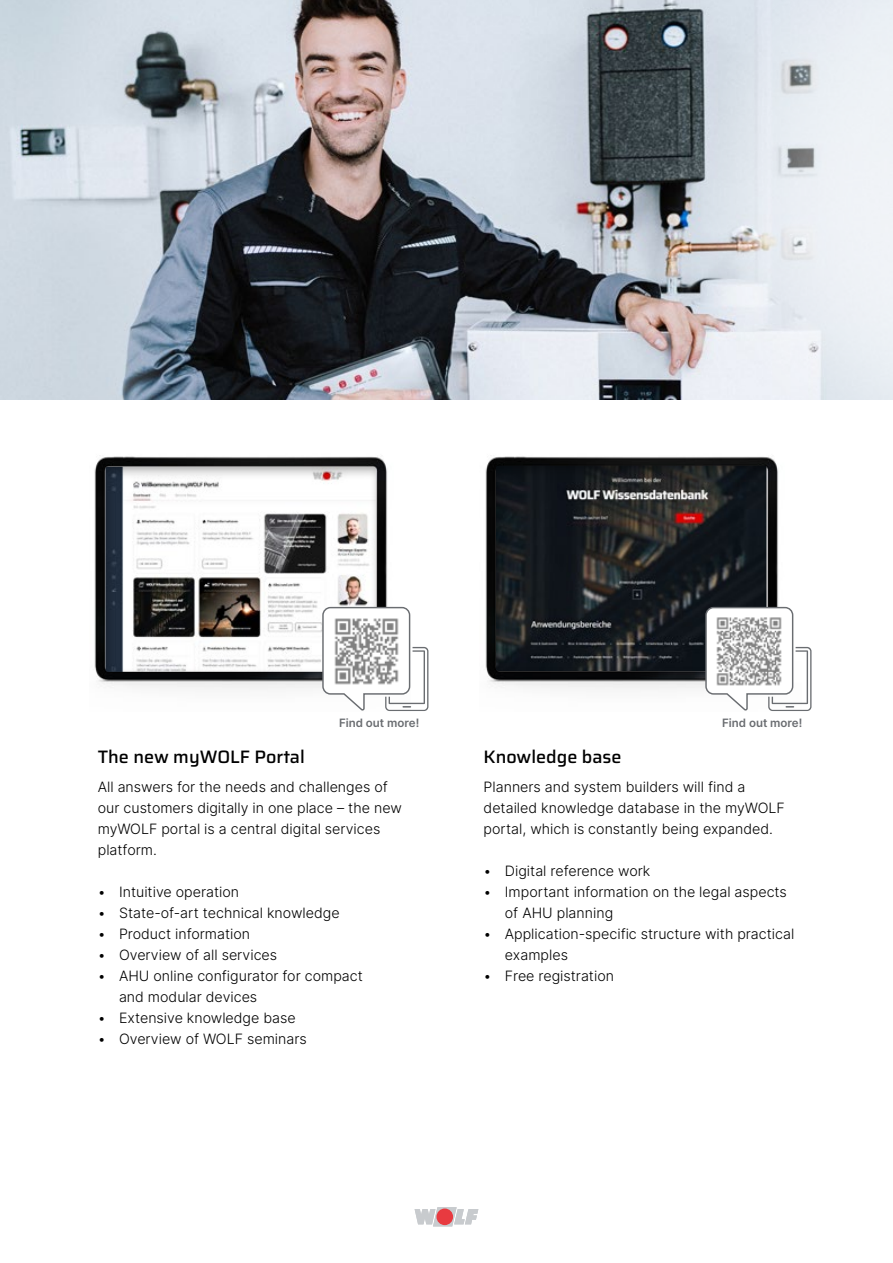
<style>
.page{position:relative;width:893px;height:1263px;background:#fff}
.page>*{position:absolute;margin:0;border:0;box-sizing:border-box;transform-origin:0 0}
.t1{font:500 18px "Saira";color:#000}
.t2{font:300 14.25px/21px "Inter";color:#000}
.t3{font:600 11.55px "Inter";color:#6a6d71}
</style>
<div class="page">
<svg style="left:415px;top:1207px;width:63px;height:19px"></svg>
<div style="left:436px;top:1208px;width:17px;height:17px;background:#e83a40;border-radius:50%"></div>
<img style="left:0;top:0;width:697px;height:400px">
<svg style="left:697px;top:0;width:196px;height:400px;fill:#e8edf3"></svg>
<img style="left:96px;top:673px;width:225px;height:17px">
<div style="left:93px;top:455px;width:295px;height:218px;background:#000;opacity:.34"></div>
<img style="left:487px;top:672px;width:218px;height:18px">
<div style="left:483px;top:455px;width:297px;height:217px;background:#000;opacity:.34"></div>
<svg style="left:321px;top:606px;width:107px;height:105px"></svg>
<img style="left:332px;top:614px;width:69px;height:73px">
<svg style="left:705px;top:606px;width:106px;height:105px"></svg>
<img style="left:714px;top:614px;width:70px;height:73px">
<p class="t3" style="left:339px;top:714px;width:82px">Find out more!</p>
<p class="t3" style="left:722px;top:714px;width:82px">Find out more!</p>
<p class="t1" style="left:98px;top:742px;width:209px">The new myWOLF Portal</p>
<p class="t2" style="left:98px;top:776px;width:306px">All answers for the needs and challenges of our customers digitally in one place – the new myWOLF portal is a central digital services platform.</p>
<p class="t2" style="left:98px;top:881px;width:143px">• Intuitive operation</p>
<p class="t2" style="left:98px;top:902px;width:243px">• State-of-art technical knowledge</p>
<p class="t2" style="left:98px;top:923px;width:154px">• Product information</p>
<p class="t2" style="left:98px;top:944px;width:181px">• Overview of all services</p>
<p class="t2" style="left:119px;top:965px;width:245px;text-indent:-21px">• AHU online configurator for compact and modular devices</p>
<p class="t2" style="left:98px;top:1007px;width:199px">• Extensive knowledge base</p>
<p class="t2" style="left:98px;top:1028px;width:211px">• Overview of WOLF seminars</p>
<p class="t1" style="left:484px;top:742px;width:139px">Knowledge base</p>
<p class="t2" style="left:484px;top:776px;width:303px">Planners and system builders will find a detailed knowledge database in the myWOLF portal, which is constantly being expanded.</p>
<p class="t2" style="left:484px;top:860px;width:168px">• Digital reference work</p>
<p class="t2" style="left:505px;top:881px;width:283px;text-indent:-21px">• Important information on the legal aspects of AHU planning</p>
<p class="t2" style="left:505px;top:923px;width:291px;text-indent:-21px">• Application-specific structure with practical examples</p>
<p class="t2" style="left:484px;top:965px;width:132px">• Free registration</p>
</div>
